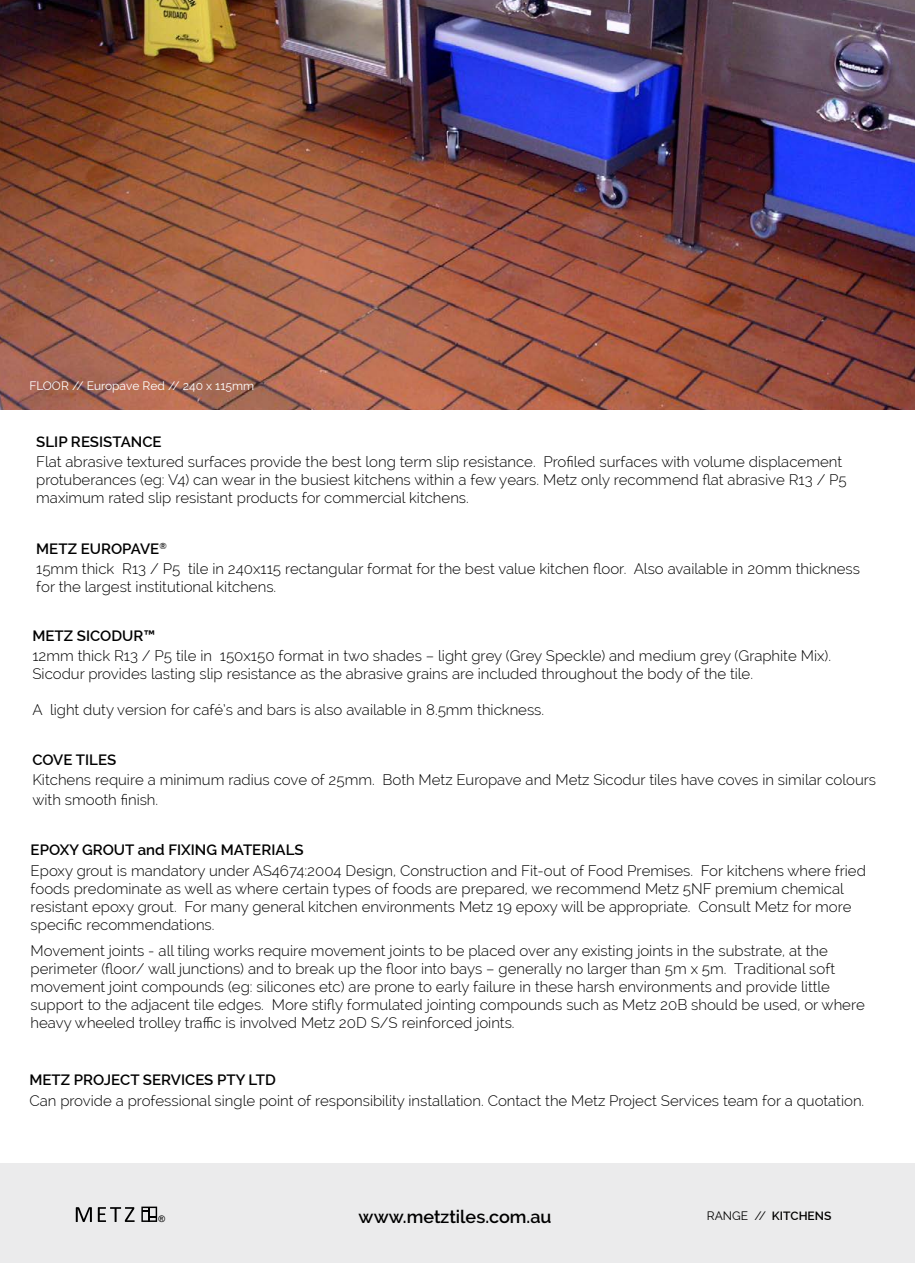
<style>
.page{position:relative;width:915px;height:1263px;background:#fff}
.page>*{position:absolute;margin:0;border:0;box-sizing:border-box;transform-origin:0 0}
.t1{font:600 18px "Raleway";color:#000}
.t2{font:300 15px/18px "Raleway";color:#000}
.t3{font:600 15px "Raleway";color:#000}
.t4{font:12px "Raleway";color:#fff}
.t5{font:600 12px "Raleway";color:#000}
.t6{font:9px "Arial";color:#000}
.s1{font-weight:600}
.s2{font-weight:400}
</style>
<div class="page">
<div style="left:0;top:1163px;width:914px;height:100px;background:#ebebec"></div>
<svg style="left:141px;top:1206px;width:16px;height:16px"></svg>
<svg style="left:76px;top:1207px;width:16px;height:15px"></svg>
<svg style="left:98px;top:1207px;width:37px;height:15px"></svg>
<img style="left:0;top:0;width:914px;height:410px">
<p class="t4" style="left:29px;top:379px;width:226px">FLOOR // Europave Red // 240 x 115mm</p>
<p class="t3" style="left:36px;top:433px;width:127px">SLIP RESISTANCE</p>
<p class="t2" style="left:36px;top:453px;width:811px">Flat abrasive textured surfaces provide the best long term slip resistance. Profiled surfaces with volume displacement protuberances (eg: V4) can wear in the busiest kitchens within a few years. Metz only recommend flat abrasive R13 / P5 maximum rated slip resistant products for commercial kitchens.</p>
<p class="t2" style="left:36px;top:538px;width:825px;line-height:20.1px"><span class="s1">METZ EUROPAVE</span><sup>®<br></sup>15mm thick R13 / P5 tile in 240x115 rectangular format for the best value kitchen floor. Also available in 20mm thickness</p>
<p class="t2" style="left:36px;top:577px;width:241px">for the largest institutional kitchens.</p>
<p class="t3" style="left:32px;top:627px;width:124px">METZ SICODUR™</p>
<p class="t2" style="left:32px;top:647px;width:799px">12mm thick R13 / P5 tile in 150x150 format in two shades – light grey (Grey Speckle) and medium grey (Graphite Mix).<br>Sicodur provides lasting slip resistance as the abrasive grains are included throughout the body of the tile.</p>
<p class="t2" style="left:32px;top:701px;width:513px">A light duty version for café’s and bars is also available in 8.5mm thickness.</p>
<p class="t3" style="left:32px;top:751px;width:85px">COVE TILES</p>
<p class="t2" style="left:32px;top:770px;width:845px;line-height:19.8px">Kitchens require a minimum radius cove of 25mm. Both Metz Europave and Metz Sicodur tiles have coves in similar colours with smooth finish.</p>
<p class="t3" style="left:31px;top:841px;width:274px">EPOXY GROUT and FIXING MATERIALS</p>
<p class="t2" style="left:31px;top:861px;width:836px">Epoxy grout is mandatory under AS4674:2004 Design, Construction and Fit-out of Food Premises. For kitchens where fried foods predominate as well as where certain types of foods are prepared, we recommend Metz 5NF premium chemical resistant epoxy grout. For many general kitchen environments Metz 19 epoxy will be appropriate. Consult Metz for more specific recommendations.</p>
<p class="t2" style="left:31px;top:942px;width:835px">Movement joints - all tiling works require movement joints to be placed over any existing joints in the substrate, at the perimeter (floor/ wall junctions) and to break up the floor into bays – generally no larger than 5m x 5m. Traditional soft movement joint compounds (eg: silicones etc) are prone to early failure in these harsh environments and provide little support to the adjacent tile edges. More stifly formulated jointing compounds such as Metz 20B should be used, or where heavy wheeled trolley traffic is involved Metz 20D S/S reinforced joints.</p>
<p class="t3" style="left:29px;top:1070px;width:248px">METZ PROJECT SERVICES PTY LTD</p>
<p class="t2" style="left:29px;top:1092px;width:836px">Can provide a professional single point of responsibility installation. Contact the Metz Project Services team for a quotation.</p>
<p class="t6" style="left:158px;top:1213px;width:8px">®</p>
<p class="t1" style="left:358px;top:1206px;width:194px">www.metztiles.com.au</p>
<p class="t5" style="left:706px;top:1209px;width:126px"><span class="s2">RANGE //</span> KITCHENS</p>
</div>
